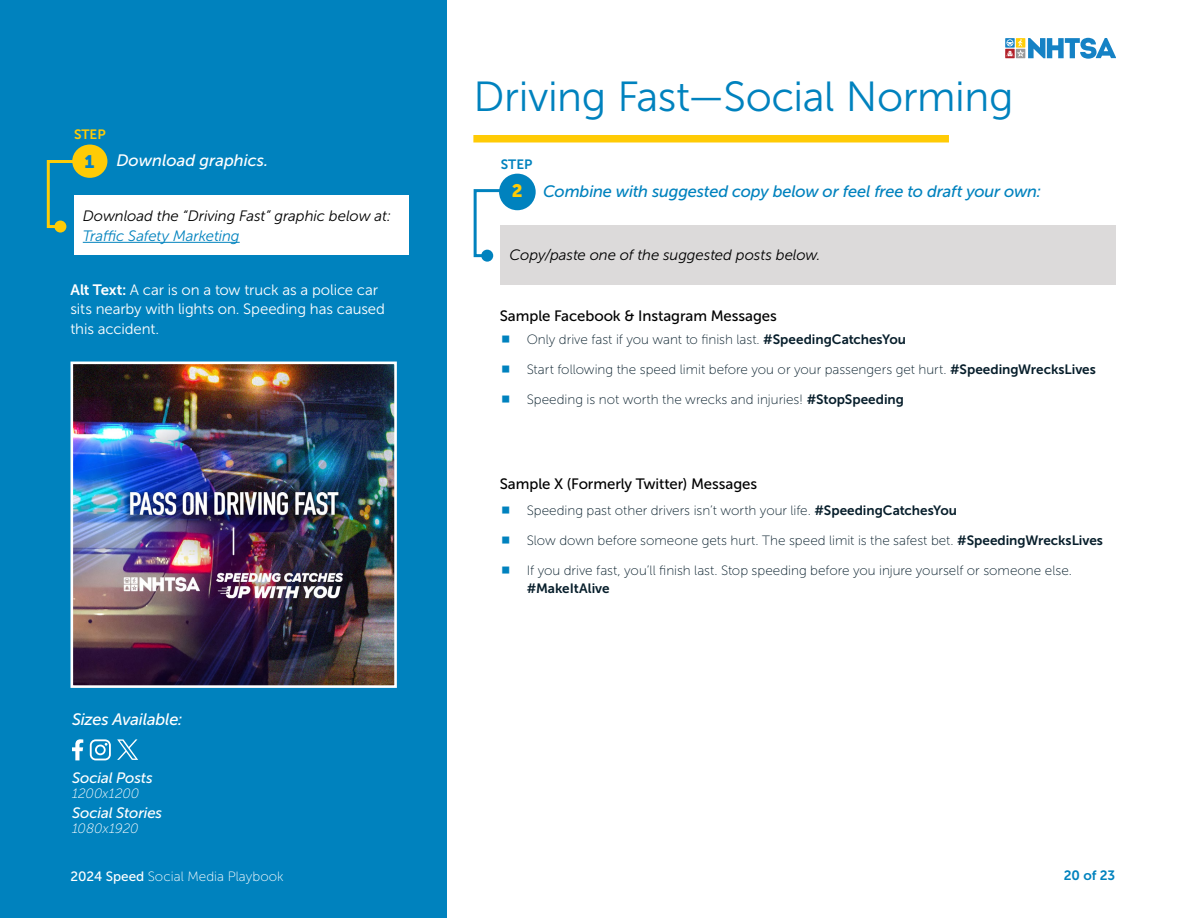
<style>
.page{position:relative;width:1188px;height:918px;background:#fff}
.page>*{position:absolute;margin:0;border:0;box-sizing:border-box;transform-origin:0 0}
.t1{font:42px "Museo Sans 300";letter-spacing:-.01em;color:#0082be}
.Body{font:18px "Museo Sans 900";color:#0081cb}
.Body-2{font:18px "Museo Sans 900";color:#ffcb05}
.Body-3{font:italic 16.5px "Museo Sans 500";letter-spacing:-.015em;color:#0082be}
.Body-4{font:italic 16.5px "Museo Sans 500";color:#fff}
.Body-5{font:italic 15px/19.5px "Museo Sans 300";letter-spacing:-.01em;color:#000}
.Body-6{font:15px/19.5px "Museo Sans 300";letter-spacing:-.005em;color:#fff}
.Body-7{font:15px "Museo Sans 500";letter-spacing:-.005em;color:#000}
.Body-8{font:italic 15px "Museo Sans 500";letter-spacing:-.01em;color:#fff}
.Blue_Bullets_-_English{font:13.5px/18px "Museo Sans 100";color:#071e2b}
.t2{font:13.5px "Museo Sans 100";color:#fff}
.Body-9{font:italic 13.5px "Museo Sans 100";color:#fff}
.Step_Blue_H2{font:13.5px "Museo Sans 700";color:#0082be}
.Step_Yellow_H2{font:13.5px "Museo Sans 700";color:#ffcb05}
.s1{color:#0082be}
.s2{font-family:"Museo Sans 700"}
.s3{font-family:"Museo Sans 500"}
</style>
<div class="page">
<div style="left:0;top:0;width:447px;height:918px;background:#0082be"></div>
<div style="left:1005px;top:49px;width:10px;height:9px;background:#c24f56"></div>
<svg style="left:1006px;top:38px;width:110px;height:21px"></svg>
<div style="left:473px;top:135px;width:476px;height:8px;background:#ffcb05"></div>
<div style="left:72px;top:145px;width:35px;height:33px;background:#ffcb05;border-radius:50%"></div>
<div style="left:74px;top:196px;width:335px;height:59px;background:#fff"></div>
<hr style="left:83px;top:242px;width:157px;height:1px;background:#0082be">
<img style="left:75px;top:366px;width:318px;height:318px">
<div style="left:71px;top:362px;width:326px;height:326px;border:3px solid #fff"></div>
<svg style="left:72px;top:739px;width:11px;height:21px"></svg>
<svg style="left:90px;top:739px;width:21px;height:21px"></svg>
<svg style="left:117px;top:739px;width:21px;height:21px"></svg>
<div style="left:499px;top:174px;width:37px;height:36px;background:#0082be;border-radius:50%"></div>
<div style="left:501px;top:225px;width:615px;height:59px;background:#dcdada"></div>
<svg style="left:46px;top:159px;width:35px;height:71px"></svg>
<div style="left:54px;top:221px;width:12px;height:12px;background:#ffcb05;border-radius:50%"></div>
<svg style="left:473px;top:188px;width:35px;height:71px"></svg>
<div style="left:481px;top:250px;width:12px;height:12px;background:#0082be;border-radius:50%"></div>
<h2 class="Step_Yellow_H2" style="left:74px;top:127px;width:33px">STEP</h2>
<p class="Body" style="left:85px;top:151px;width:11px">1</p>
<h3 class="Body-4" style="left:116px;top:151px;width:154px">Download graphics.</h3>
<p class="Body-5" style="left:83px;top:207px;width:310px">Download the “Driving Fast” graphic below at:<br><span class="s1">Traffic Safety Marketing</span></p>
<p class="Body-6" style="left:70px;top:280px;width:316px"><span class="s2">Alt Text:</span> A car is on a tow truck as a police car sits nearby with lights on. Speeding has caused this accident.</p>
<p class="Body-4" style="left:72px;top:710px;width:112px">Sizes Available:</p>
<p class="Body-8" style="left:72px;top:770px;width:82px">Social Posts</p>
<p class="Body-9" style="left:72px;top:786px;width:69px">1200x1200</p>
<p class="Body-8" style="left:72px;top:804px;width:92px">Social Stories</p>
<p class="Body-9" style="left:72px;top:821px;width:68px">1080x1920</p>
<h1 class="t1" style="left:473px;top:74px;width:542px">Driving Fast—Social Norming</h1>
<h2 class="Step_Blue_H2" style="left:501px;top:156px;width:33px">STEP</h2>
<p class="Body-2" style="left:512px;top:181px;width:12px">2</p>
<p class="Body-3" style="left:543px;top:183px;width:500px">Combine with suggested copy below or feel free to draft your own:</p>
<p class="Body-5" style="left:510px;top:245px;width:312px">Copy/paste one of the suggested posts below.</p>
<p class="Body-7" style="left:500px;top:308px;width:279px">Sample Facebook &amp; Instagram Messages</p>
<p class="Blue_Bullets_-_English" style="left:527px;top:331px;width:381px">Only drive fast if you want to finish last. <span class="s2">#SpeedingCatchesYou</span></p>
<p class="Blue_Bullets_-_English" style="left:527px;top:361px;width:571px">Start following the speed limit before you or your passengers get hurt. <span class="s2">#SpeedingWrecksLives</span></p>
<p class="Blue_Bullets_-_English" style="left:527px;top:391px;width:379px">Speeding is not worth the wrecks and injuries! <span class="s2">#StopSpeeding</span></p>
<p class="Body-7" style="left:500px;top:476px;width:259px">Sample X (Formerly Twitter) Messages</p>
<p class="Blue_Bullets_-_English" style="left:527px;top:501px;width:432px">Speeding past other drivers isn’t worth your life. <span class="s2">#SpeedingCatchesYou</span></p>
<p class="Blue_Bullets_-_English" style="left:527px;top:531px;width:578px">Slow down before someone gets hurt. The speed limit is the safest bet. <span class="s2">#SpeedingWrecksLives</span></p>
<p class="Blue_Bullets_-_English" style="left:527px;top:561px;width:547px">If you drive fast, you’ll finish last. Stop speeding before you injure yourself or someone else. <span class="s2">#MakeItAlive</span></p>
<p class="t2" style="left:70px;top:869px;width:215px"><span class="s3">2024 Speed</span> Social Media Playbook</p>
<p class="Step_Blue_H2" style="left:1064px;top:868px;width:53px">20 of 23</p>
</div>
